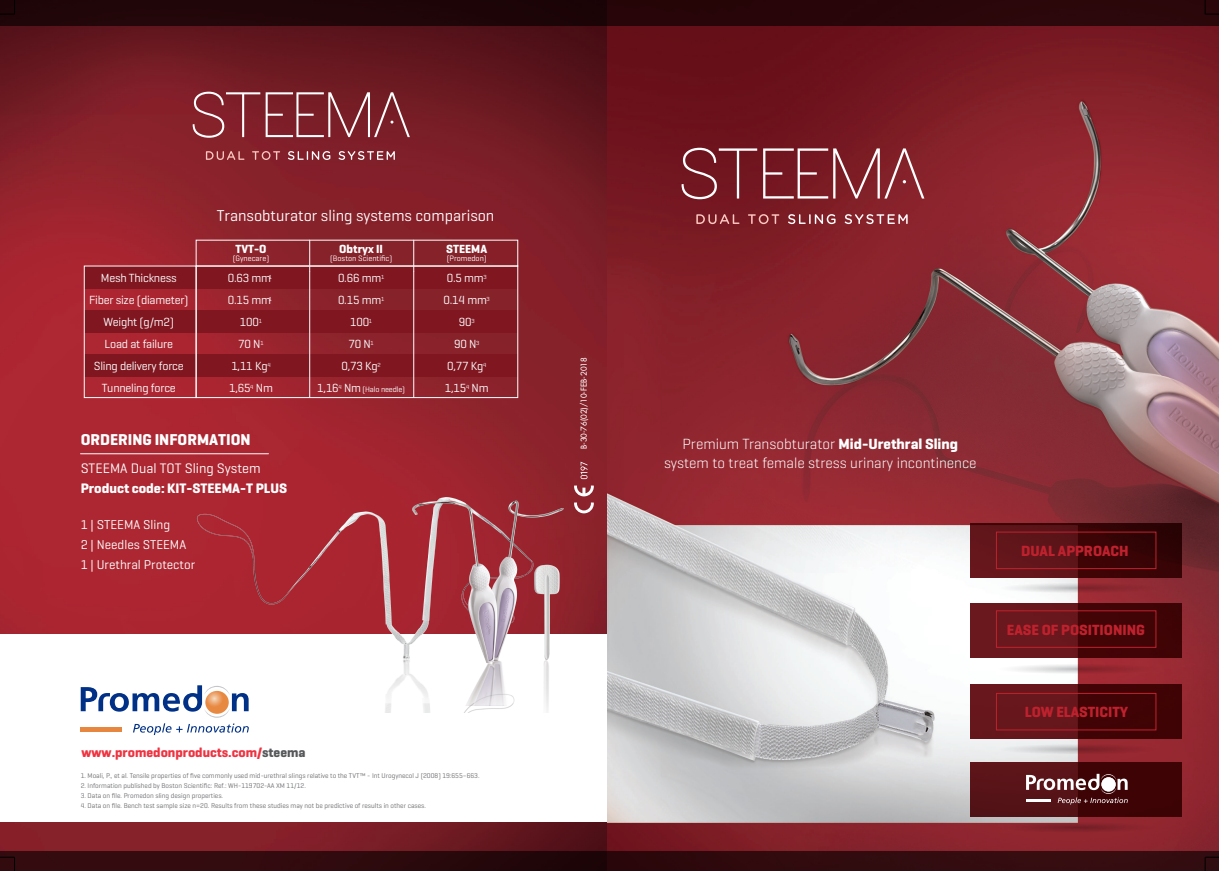
<style>
.page{position:relative;width:1219px;height:871px;background:#fff}
.page>*{position:absolute;margin:0;border:0;box-sizing:border-box;transform-origin:0 0}
.t1{font:16px "Geogrotesque";color:#fff}
.t2{font:700 16px "Geogrotesque";color:#fff}
.t3{font:300 15px/19px "Geogrotesque";color:#fff;text-align:center}
.t4{font:700 15px "Geogrotesque";color:#bf222e}
.t5{font:700 14px "Geogrotesque";color:#fff}
.t6{font:14px "Geogrotesque";color:#fff}
.t7{font:700 13.5px "Geogrotesque";color:#ee3341}
.t8{font:13px/20px "Geogrotesque";color:#fff}
.t9{font:12px/22px "Geogrotesque";letter-spacing:-.02em;color:#fff;text-align:center}
.t10{font:700 12px "Geogrotesque";color:#fff}
.t11{font:8px "Geogrotesque";color:#fff}
.t12{font:500 8px "Futura Std";color:#fff}
.t13{font:8px "Geogrotesque";letter-spacing:-.02em;color:#fff}
.t14{font:7px "Geogrotesque";color:#6c6d70}
.s1{font-size:12px}
.s2{color:#57585a}
.s3{font-weight:700}
</style>
<div class="page">
<img style="left:0;top:26px;width:608px;height:825px">
<div style="left:196px;top:266px;width:322px;height:22px;background:#7f1620"></div>
<div style="left:196px;top:310px;width:322px;height:22px;background:#7f1620"></div>
<div style="left:196px;top:354px;width:322px;height:22px;background:#7f1620"></div>
<div style="left:84px;top:266px;width:112px;height:22px;background:#7f1620"></div>
<div style="left:84px;top:310px;width:112px;height:22px;background:#7f1620"></div>
<div style="left:84px;top:354px;width:112px;height:22px;background:#7f1620"></div>
<div style="left:196px;top:265px;width:322px;height:133px;border:1px solid #fff"></div>
<div style="left:84px;top:265px;width:113px;height:133px;border:1px solid #fff"></div>
<hr style="left:309px;top:271px;width:1px;height:126px;background:#fff">
<hr style="left:413px;top:271px;width:1px;height:126px;background:#fff">
<hr style="left:309px;top:240px;width:1px;height:31px;background:#fff">
<hr style="left:413px;top:240px;width:1px;height:31px;background:#fff">
<div style="left:0;top:634px;width:620px;height:187px;background:#fff"></div>
<svg style="left:193px;top:92px;width:67px;height:46px;background:#923d45"></svg>
<svg style="left:266px;top:92px;width:144px;height:45px;background:#8d4047"></svg>
<svg style="left:206px;top:151px;width:38px;height:9px"></svg>
<svg style="left:252px;top:151px;width:28px;height:9px"></svg>
<svg style="left:288px;top:151px;width:42px;height:9px"></svg>
<svg style="left:339px;top:151px;width:56px;height:9px"></svg>
<img style="left:608px;top:26px;width:611px;height:825px">
<svg style="left:681px;top:148px;width:76px;height:51px;background:#84343d"></svg>
<svg style="left:763px;top:148px;width:161px;height:50px;background:#903e46"></svg>
<svg style="left:696px;top:214px;width:43px;height:10px"></svg>
<svg style="left:748px;top:214px;width:31px;height:10px"></svg>
<svg style="left:788px;top:214px;width:47px;height:10px"></svg>
<svg style="left:845px;top:214px;width:63px;height:10px"></svg>
<svg style="left:971px;top:684px;width:211px;height:54px;background:#540d10"></svg>
<div style="left:996px;top:692px;width:160px;height:38px;border:1px solid #bf222e"></div>
<svg style="left:974px;top:743px;width:206px;height:10px;background:#b68388"></svg>
<svg style="left:971px;top:603px;width:211px;height:54px;background:#570e11"></svg>
<div style="left:996px;top:610px;width:160px;height:37px;border:1px solid #bf222e"></div>
<svg style="left:974px;top:663px;width:206px;height:10px"></svg>
<svg style="left:971px;top:523px;width:211px;height:54px;background:#4b0c0f"></svg>
<div style="left:996px;top:531px;width:160px;height:38px;border:1px solid #bf222e"></div>
<svg style="left:974px;top:582px;width:206px;height:10px"></svg>
<div style="left:0;top:0;width:1219px;height:26px;background:#260609"></div>
<svg style="left:0;top:851px;width:1219px;height:19px;background:#2f0a0d"></svg>
<div style="left:971px;top:762px;width:211px;height:54px;background:linear-gradient(to right,#5e181d,#370000)"></div>
<svg style="left:973px;top:821px;width:207px;height:11px;background:#8c2d35"></svg>
<svg style="left:1026px;top:772px;width:102px;height:32px"></svg>
<hr style="left:1026px;top:799px;width:25px;height:3px;background:#fff">
<svg style="left:574px;top:502px;width:20px;height:11px"></svg>
<svg style="left:574px;top:485px;width:20px;height:11px"></svg>
<svg style="left:580px;top:461px;width:7px;height:18px"></svg>
<img style="left:196px;top:497px;width:367px;height:215px">
<svg style="left:81px;top:683px;width:168px;height:51px"></svg>
<div style="left:81px;top:726px;width:41px;height:5px;background:#e7863f"></div>
<hr style="left:81px;top:453px;width:187px;height:1px;background:#fff">
<svg style="left:0;top:0;width:15px;height:15px"></svg>
<svg style="left:0;top:856px;width:15px;height:14px"></svg>
<svg style="left:1205px;top:0;width:14px;height:15px"></svg>
<svg style="left:1205px;top:856px;width:14px;height:14px"></svg>
<h1 class="t1" style="left:217px;top:206px;width:279px">Transobturator sling systems comparison</h1>
<h3 class="t10" style="left:235px;top:241px;width:33px">TVT-O</h3>
<p class="t11" style="left:233px;top:253px;width:38px">(Gynecare)</p>
<h3 class="t10" style="left:339px;top:241px;width:45px">Obtryx II</h3>
<p class="t11" style="left:330px;top:253px;width:64px">(Boston Scientific)</p>
<h3 class="t9" style="left:89px;top:267px;width:101px">Mesh Thickness<br>Fiber size (diameter)<br>Weight (g/m2)<br>Load at failure<br>Sling delivery force<br>Tunneling force</h3>
<h3 class="t9" style="left:338px;top:267px;width:48px">0.66 mm<sup>1<br></sup>0.15 mm<sup>1<br></sup>100<sup>1<br></sup>70 N<sup>1<br></sup>0,73 Kg<sup>2</sup></h3>
<h3 class="t9" style="left:228px;top:267px;width:47px">0.63 mm<sup>1<br></sup>0.15 mm<sup>1<br></sup>100<sup>1<br></sup>70 N<sup>1<br></sup>1,11 Kg<sup>4<br></sup>1,65<sup>4</sup> Nm</h3>
<p class="t13" style="left:317px;top:384px;width:89px"><span class="s1">1,16</span><sup>4</sup> <span class="s1">Nm</span> (Halo needle)</p>
<h1 class="t2" style="left:81px;top:429px;width:171px">ORDERING INFORMATION</h1>
<h3 class="t6" style="left:81px;top:459px;width:182px">STEEMA Dual TOT Sling System</h3>
<h3 class="t5" style="left:81px;top:479px;width:208px">Product code: KIT-STEEMA-T PLUS</h3>
<h3 class="t8" style="left:81px;top:513px;width:116px">1 | STEEMA Sling<br>2 | Needles STEEMA<br>1 | Urethral Protector</h3>
<h3 class="t10" style="left:446px;top:241px;width:42px">STEEMA</h3>
<p class="t11" style="left:447px;top:253px;width:42px">(Promedon)</p>
<h3 class="t9" style="left:444px;top:267px;width:48px">0.5 mm<sup>3<br></sup>0.14 mm<sup>3<br></sup>90<sup>3<br></sup>90 N<sup>3<br></sup>0,77 Kg<sup>4<br></sup>1,15<sup>4</sup> Nm</h3>
<h3 class="t7" style="left:81px;top:743px;width:226px">www.promedonproducts.com/<span class="s2">steema</span></h3>
<p class="t14" style="left:81px;top:771px;width:400px">1. Moali, P., et al. Tensile properties of five commonly used mid-urethral slings relative to the TVT™ - Int Urogynecol J (2008) 19:655–663.</p>
<p class="t14" style="left:81px;top:781px;width:227px">2. Information published by Boston Scientific: Ref.: WH-119702-AA XM 11/12.</p>
<p class="t14" style="left:81px;top:791px;width:144px">3. Data on file. Promedon sling design properties.</p>
<p class="t14" style="left:81px;top:801px;width:347px">4. Data on file. Bench test sample size n=20. Results from these studies may not be predictive of results in other cases.</p>
<p class="t12" style="left:579px;top:449px;width:93px;rotate:-90deg">B-30-76(02)/10-FEB-2018</p>
<h2 class="t3" style="left:664px;top:433px;width:314px">Premium Transobturator <span class="s3">Mid-Urethral Sling </span>system to treat female stress urinary incontinence</h2>
<h2 class="t4" style="left:1021px;top:541px;width:109px">DUAL APPROACH</h2>
<h2 class="t4" style="left:1007px;top:620px;width:140px">EASE OF POSITIONING</h2>
<h2 class="t4" style="left:1025px;top:702px;width:105px">LOW ELASTICITY</h2>
</div>
